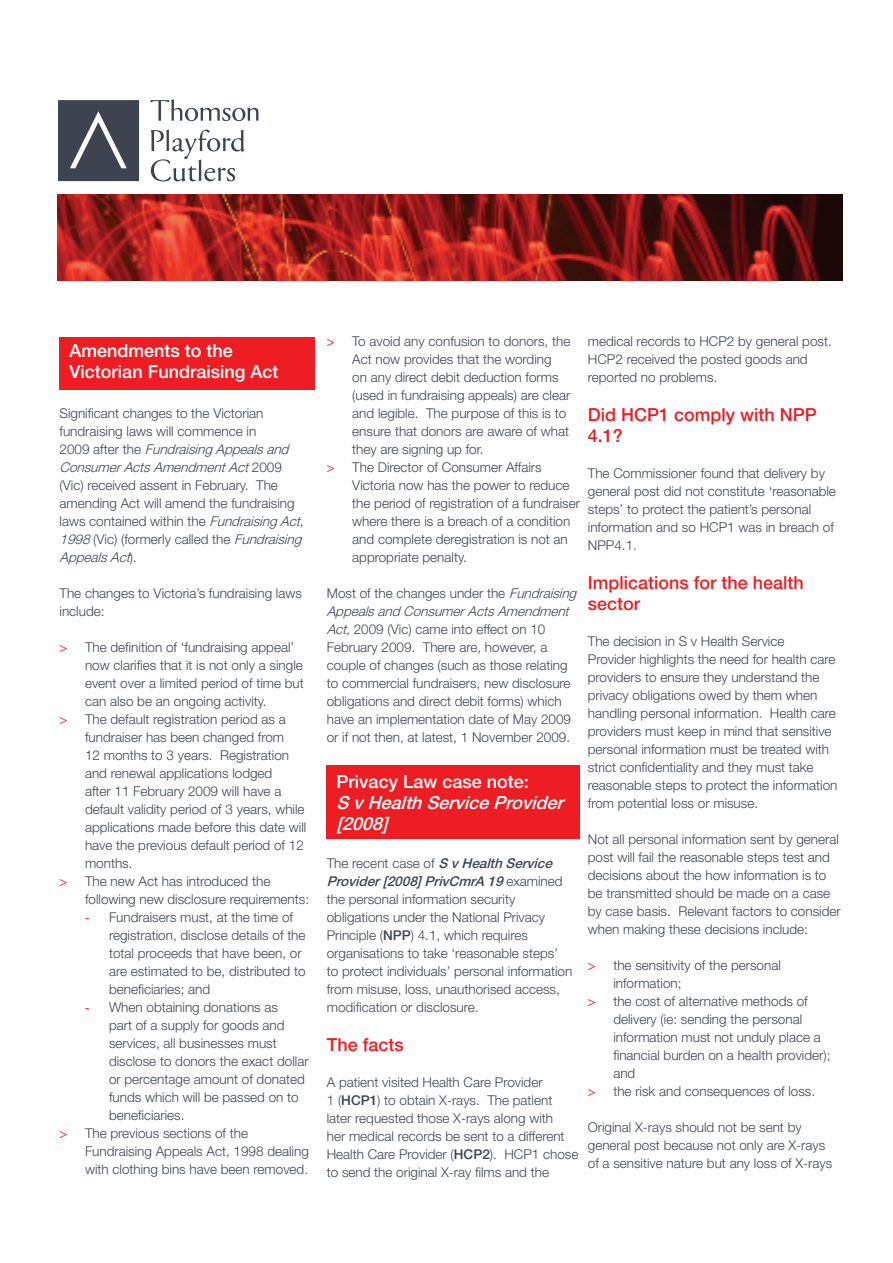
<style>
.page{position:relative;width:893px;height:1263px;background:#fff}
.page>*{position:absolute;margin:0;border:0;box-sizing:border-box;transform-origin:0 0}
.Sub_heading_-_level{font:500 18px/21px "Helvetica Neue LT";color:#ee1d23}
.t1{font:italic 500 18px/21px "Helvetica Neue LT";color:#fff}
.t2{font:500 18px/21px "Helvetica Neue LT";color:#fff}
.Body_text{font:300 13.5px/18px "Helvetica Neue LT";color:#3e444f}
.Arrow_bullets_-_red{font:300 13.5px/18px "Helvetica Neue LT";color:#3e444f}
.Dash_bullets_-_red{font:300 13.5px/18px "Helvetica Neue LT";color:#3e444f}
.s1{font-style:italic}
.s2{font-family:"Stone Sans";font-weight:400;color:#ee1b2d}
.s3{font-family:"Stone Sans OSITCTT Medium";font-weight:400;color:#ee1b2d}
.s4{font-style:normal}
.s5{font-weight:500;font-style:italic}
.s6{font-weight:500}
</style>
<div class="page">
<img style="left:58px;top:195px;width:784px;height:86px">
<div style="left:327px;top:765px;width:253px;height:73px;background:#ee1d23"></div>
<div style="left:60px;top:337px;width:255px;height:53px;background:#ee1d23"></div>
<svg style="left:150px;top:99px;width:108px;height:22px"></svg>
<svg style="left:58px;top:100px;width:81px;height:81px;background:#4e545e"></svg>
<svg style="left:151px;top:129px;width:93px;height:53px"></svg>
<p class="t2" style="left:69px;top:340px;width:210px">Amendments to the<br>Victorian Fundraising Act</p>
<p class="Body_text" style="left:60px;top:404px;width:250px">Significant changes to the Victorian fundraising laws will commence in<br>2 0 0 9 a f t e r t h e <span class="s1">FundraisingAppealsand ConsumerActsAmendmentAct</span>2 0 0 9 (Vic) received assent in February. The amending Act will amend the fundraising laws contained within the <span class="s1">FundraisingAct, 1998</span>(Vic) (formerly called the <span class="s1">Fundraising AppealsAct</span>) .</p>
<p class="Body_text" style="left:60px;top:584px;width:244px">The changes to Victoria’s fundraising laws include:</p>
<p class="Arrow_bullets_-_red" style="left:85px;top:638px;width:220px;text-indent:-26px"><span class="s2">&gt;</span> The definition of ‘fundraising appeal’ now clarifies that it is not only a single event over a limited period of time but can also be an ongoing activity.</p>
<p class="Arrow_bullets_-_red" style="left:85px;top:710px;width:223px;text-indent:-26px"><span class="s2">&gt;</span> The default registration period as a fundraiser has been changed from<br>12 months to 3 years. Registration and renewal applications lodged<br>after 11 February 2009 will have a default validity period of 3 years, while applications made before this date will have the previous default period of 12 months.</p>
<p class="Arrow_bullets_-_red" style="left:85px;top:872px;width:226px;text-indent:-26px"><span class="s2">&gt;</span> The new Act has introduced the following new disclosure requirements:</p>
<p class="Dash_bullets_-_red" style="left:109px;top:908px;width:198px;text-indent:-24px"><span class="s3">-</span> Fundraisers must, at the time of registration, disclose details of the total proceeds that have been, or are estimated to be, distributed to beneficiaries; and</p>
<p class="Dash_bullets_-_red" style="left:109px;top:998px;width:201px;text-indent:-24px"><span class="s3">-</span> When obtaining donations as<br>part of a supply for goods and services, all businesses must disclose to donors the exact dollar or percentage amount of donated funds which will be passed on to beneficiaries.</p>
<p class="Arrow_bullets_-_red" style="left:85px;top:1124px;width:225px;text-indent:-26px"><span class="s2">&gt;</span> The previous sections of the<br>Fundraising Appeals Act, 1998 dealing with clothing bins have been removed.</p>
<p class="Body_text" style="left:588px;top:332px;width:245px">medical records to HCP2 by general post.<br>HCP2 received the posted goods and reported no problems.</p>
<p class="Sub_heading_-_level" style="left:588px;top:404px;width:231px">Did HCP1 comply with NPP<br>4.1?</p>
<p class="Body_text" style="left:588px;top:464px;width:250px">The Commissioner found that delivery by general post did not constitute ‘reasonable steps’ to protect the patient’s personal information and so HCP1 was in breach of NPP4.1.</p>
<p class="Sub_heading_-_level" style="left:588px;top:572px;width:218px">Implications for the health sector</p>
<p class="Body_text" style="left:588px;top:632px;width:251px">The decision in S v Health Service<br>Provider highlights the need for health care providers to ensure they understand the privacy obligations owed by them when handling personal information. Health care providers must keep in mind that sensitive personal information must be treated with strict confidentiality and they must take reasonable steps to protect the information from potential loss or misuse.</p>
<p class="Body_text" style="left:588px;top:830px;width:254px">Not all personal information sent by general post will fail the reasonable steps test and decisions about the how information is to be transmitted should be made on a case by case basis. Relevant factors to consider when making these decisions include:</p>
<p class="Arrow_bullets_-_red" style="left:613px;top:956px;width:169px;text-indent:-26px"><span class="s2">&gt;</span> the sensitivity of the personal information;</p>
<p class="Arrow_bullets_-_red" style="left:613px;top:992px;width:219px;text-indent:-26px"><span class="s2">&gt;</span> the cost of alternative methods of delivery (ie: sending the personal information must not unduly place a financial burden on a health provider); and</p>
<p class="Arrow_bullets_-_red" style="left:588px;top:1082px;width:229px"><span class="s2">&gt;</span> the risk and consequences of loss.</p>
<p class="Body_text" style="left:588px;top:1118px;width:246px">Original X-rays should not be sent by general post because not only are X-rays of a sensitive nature but any loss of X-rays</p>
<p class="Arrow_bullets_-_red" style="left:352px;top:332px;width:220px;text-indent:-26px"><span class="s2">&gt;</span> To avoid any confusion to donors, the Act now provides that the wording<br>on any direct debit deduction forms (used in fundraising appeals) are clear and legible. The purpose of this is to ensure that donors are aware of what they are signing up for.</p>
<p class="Arrow_bullets_-_red" style="left:352px;top:458px;width:229px;text-indent:-26px"><span class="s2">&gt;</span> The Director of Consumer Affairs Victoria now has the power to reduce the period of registration of a fundraiser where there is a breach of a condition and complete deregistration is not an appropriate penalty.</p>
<p class="Body_text" style="left:327px;top:584px;width:255px">Most of the changes under the <span class="s1">Fundraising AppealsandConsumerActsAmendment Act,</span>2009 (Vic) came into effect on 10<br>February 2009. There are, however, a couple of changes (such as those relating to commercial fundraisers, new disclosure obligations and direct debit forms) which have an implementation date of May 2009 or if not then, at latest, 1 November 2009.</p>
<p class="t1" style="left:337px;top:770px;width:233px"><span class="s4">Privacy Law case note:<br></span>S vHealthServiceProvider [2008]</p>
<p class="Body_text" style="left:327px;top:854px;width:247px">T h e re c e n t c a s e o f <span class="s5">S vHealthService Provider[2008] PrivCmrA 19</span>e x a m i n e d the personal information security obligations under the National Privacy Principle (<span class="s6">NPP</span>) 4.1, which requires organisations to take ‘reasonable steps’ to protect individuals’ personal information from misuse, loss, unauthorised access, modification or disclosure.</p>
<p class="Sub_heading_-_level" style="left:327px;top:1034px;width:79px">The facts</p>
<p class="Body_text" style="left:327px;top:1073px;width:253px">A patient visited Health Care Provider<br>1 (<span class="s6">HCP1</span>) to obtain X-rays. The patient later requested those X-rays along with<br>her medical records be sent to a different Health Care Provider (<span class="s6">HCP2</span>). HCP1 chose to send the original X-ray films and the</p>
</div>
